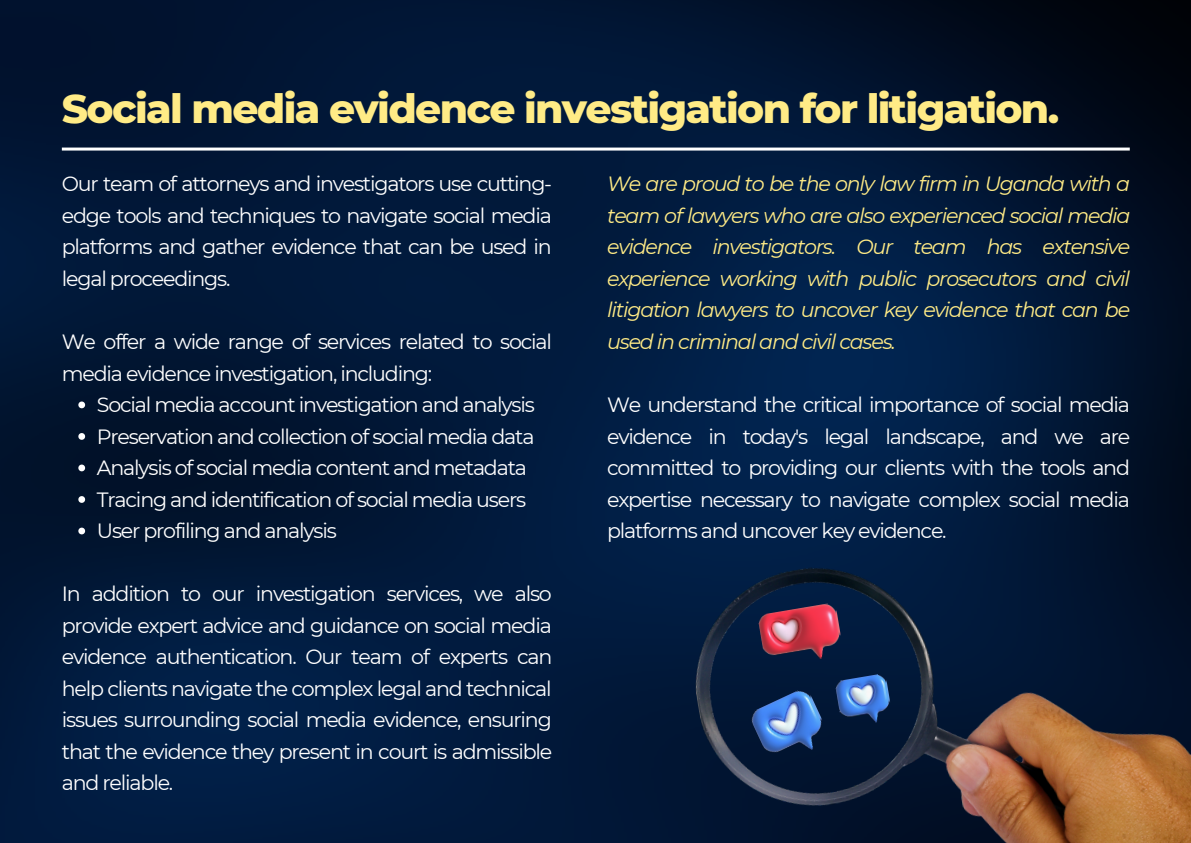
<style>
.page{position:relative;width:1191px;height:843px;background:#fff}
.page>*{position:absolute;margin:0;border:0;box-sizing:border-box;transform-origin:0 0}
.t1{font:800 40.7px "Montserrat";letter-spacing:-.04em;color:#ffeb86}
.t2{font:20.6px/31.5px "Montserrat";letter-spacing:-.06em;color:#fff;text-align:justify}
.t3{font:italic 20.6px/31.5px "Montserrat";letter-spacing:-.06em;color:#ffeb86;text-align:justify}
</style>
<div class="page">
<img style="left:0;top:0;width:1190px;height:842px">
<hr style="left:62px;top:147px;width:1067px;height:3px;background:#fff">
<img style="left:678px;top:507px;width:512px;height:335px">
<svg style="left:78px;top:401px;width:7px;height:7px"></svg>
<svg style="left:78px;top:433px;width:7px;height:6px"></svg>
<svg style="left:78px;top:464px;width:7px;height:7px"></svg>
<svg style="left:78px;top:496px;width:7px;height:6px"></svg>
<svg style="left:78px;top:527px;width:7px;height:7px"></svg>
<h1 class="t1" style="left:62px;top:83px;width:998px">Social media evidence investigation for litigation.</h1>
<p class="t2" style="left:62px;top:168px;width:492px">Our team of attorneys and investigators use cutting&shy;edge tools and techniques to navigate social media platforms and gather evidence that can be used in legal proceedings.</p>
<p class="t2" style="left:62px;top:326px;width:491px">We offer a wide range of services related to social media evidence investigation, including:</p>
<p class="t2" style="left:97px;top:389px;width:439px;text-align:left">Social media account investigation and analysis Preservation and collection of social media data Analysis of social media content and metadata Tracing and identification of social media users User profiling and analysis</p>
<p class="t2" style="left:62px;top:578px;width:492px">In addition to our investigation services, we also provide expert advice and guidance on social media evidence authentication. Our team of experts can help clients navigate the complex legal and technical issues surrounding social media evidence, ensuring that the evidence they present in court is admissible and reliable.</p>
<p class="t3" style="left:607px;top:168px;width:524px">We are proud to be the only law firm in Uganda with a team of lawyers who are also experienced social media evidence investigators. Our team has extensive experience working with public prosecutors and civil litigation lawyers to uncover key evidence that can be used in criminal and civil cases.</p>
<p class="t2" style="left:607px;top:389px;width:524px">We understand the critical importance of social media evidence in today's legal landscape, and we are committed to providing our clients with the tools and expertise necessary to navigate complex social media platforms and uncover key evidence.</p>
</div>
